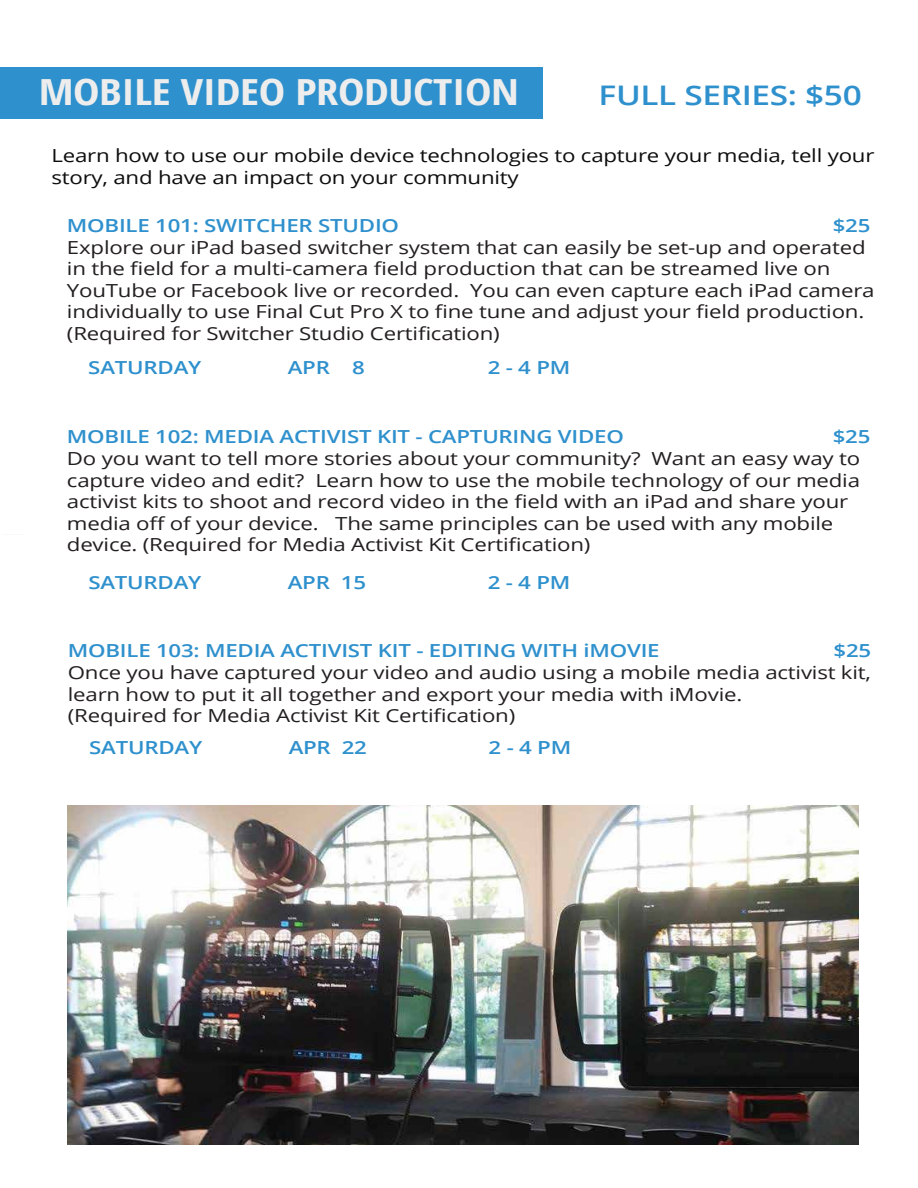
<style>
.page{position:relative;width:918px;height:1188px;background:#fff}
.page>*{position:absolute;margin:0;border:0;box-sizing:border-box;transform-origin:0 0}
.t1{font:700 condensed 36px "Open Sans";letter-spacing:-.01em;color:#ededed;scale:1.24 1}
.t2{font:600 27px "Open Sans";letter-spacing:-.01em;color:#2e90cd;scale:1.24 1}
.t3{font:18px/21.6px "Open Sans";letter-spacing:-.01em;color:#231f20;scale:1.24 1}
.t4{font:600 18px "Open Sans";letter-spacing:-.01em;color:#2e90cd;scale:1.24 1}
.t5{font:18px/21.6px "Open Sans";letter-spacing:-.01em;color:#0d0d0d;scale:1.24 1}
</style>
<div class="page">
<div style="left:0;top:67px;width:542px;height:52px;background:#2e90cd"></div>
<img style="left:68px;top:805px;width:790px;height:339px">
<h1 class="t1" style="left:39px;top:67px;width:389px">MOBILE VIDEO PRODUCTION</h1>
<h2 class="t2" style="left:599px;top:77px;width:214px">FULL SERIES: $50</h2>
<p class="t5" style="left:52px;top:145px;width:665px">Learn how to use our mobile device technologies to capture your media, tell your story, and have an impact on your community</p>
<p class="t4" style="left:67px;top:213px;width:269px">MOBILE 101: SWITCHER STUDIO</p>
<p class="t4" style="left:833px;top:213px;width:32px">$25</p>
<p class="t3" style="left:67px;top:236px;width:653px">Explore our iPad based switcher system that can easily be set-up and operated in the field for a multi-camera field production that can be streamed live on YouTube or Facebook live or recorded. You can even capture each iPad camera individually to use Final Cut Pro X to fine tune and adjust your field production. (Required for Switcher Studio Certification)</p>
<p class="t4" style="left:88px;top:355px;width:93px">SATURDAY</p>
<p class="t4" style="left:288px;top:355px;width:64px">APR 8</p>
<p class="t4" style="left:488px;top:355px;width:68px">2 - 4 PM</p>
<p class="t4" style="left:67px;top:424px;width:451px">MOBILE 102: MEDIA ACTIVIST KIT - CAPTURING VIDEO</p>
<p class="t4" style="left:833px;top:424px;width:32px">$25</p>
<p class="t3" style="left:67px;top:447px;width:641px">Do you want to tell more stories about your community? Want an easy way to capture video and edit? Learn how to use the mobile technology of our media activist kits to shoot and record video in the field with an iPad and share your media off of your device. The same principles can be used with any mobile device. (Required for Media Activist Kit Certification)</p>
<p class="t4" style="left:88px;top:570px;width:93px">SATURDAY</p>
<p class="t4" style="left:288px;top:570px;width:65px">APR 15</p>
<p class="t4" style="left:488px;top:570px;width:68px">2 - 4 PM</p>
<p class="t4" style="left:68px;top:638px;width:479px">MOBILE 103: MEDIA ACTIVIST KIT - EDITING WITH iMOVIE</p>
<p class="t4" style="left:834px;top:638px;width:32px">$25</p>
<p class="t3" style="left:68px;top:661px;width:649px">Once you have captured your video and audio using a mobile media activist kit, learn how to put it all together and export your media with iMovie.<br>(Required for Media Activist Kit Certification)</p>
<p class="t4" style="left:89px;top:736px;width:93px">SATURDAY</p>
<p class="t4" style="left:289px;top:736px;width:65px">APR 22</p>
<p class="t4" style="left:489px;top:736px;width:68px">2 - 4 PM</p>
</div>
